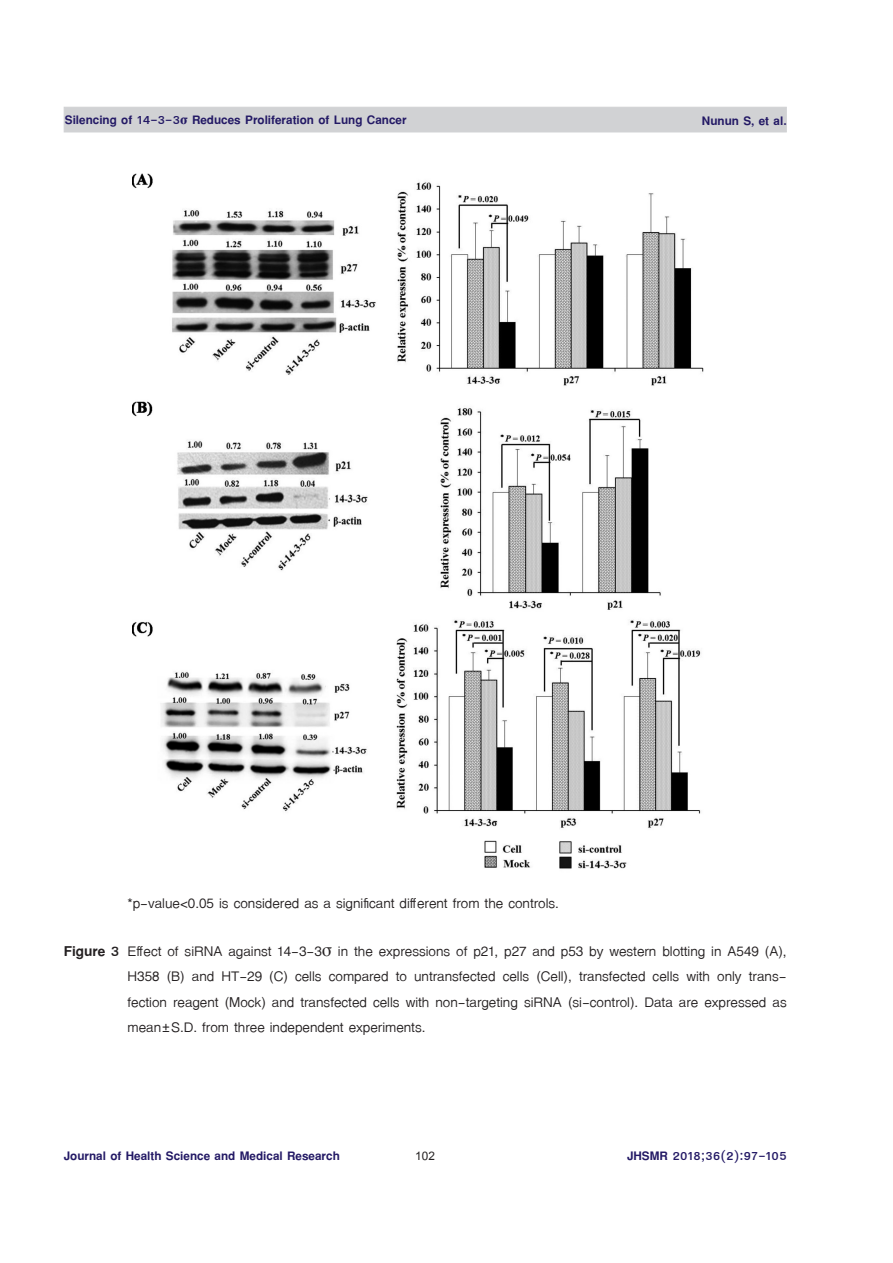
<style>
.page{position:relative;width:893px;height:1263px;background:#fff}
.page>*{position:absolute;margin:0;border:0;box-sizing:border-box;transform-origin:0 0}
.t1{font:21px/25.2px "TF Lanna";color:#231f20;text-align:justify}
.t2{font:700 18px "TF Lanna";color:#231965}
.t3{font:700 18px "Cordia UPC";color:#231f20}
.s1{font-family:"Times";font-size:13.5px}
.s2{font-weight:700}
.s3{font-family:"Times";font-size:18px}
</style>
<div class="page">
<div style="left:64px;top:107px;width:723px;height:25px;background:#d1d2d4"></div>
<img style="left:133px;top:173px;width:571px;height:696px">
<p class="t2" style="left:65px;top:109px;width:343px">Silencing of 14-3-3<span class="s1">σ</span> Reduces Proliferation of Lung Cancer</p>
<p class="t2" style="left:702px;top:109px;width:86px">Nunun S, et al.</p>
<p class="t1" style="left:128px;top:891px;width:433px">*p-value&lt;0.05 is considered as a significant different from the controls.</p>
<p class="t1" style="left:128px;top:939px;width:661px;text-indent:-64px"><span class="s2">Figure 3</span> Effect of siRNA against 14-3-3<span class="s3">σ</span> in the expressions of p21, p27 and p53 by western blotting in A549 (A), H358 (B) and HT-29 (C) cells compared to untransfected cells (Cell), transfected cells with only trans&shy;fection reagent (Mock) and transfected cells with non-targeting siRNA (si-control). Data are expressed as mean±S.D. from three independent experiments.</p>
<p class="t2" style="left:64px;top:1145px;width:277px">Journal of Health Science and Medical Research</p>
<p class="t3" style="left:415px;top:1145px;width:21px">102</p>
<p class="t2" style="left:627px;top:1145px;width:161px">JHSMR 2018;36(2):97-105</p>
</div>
